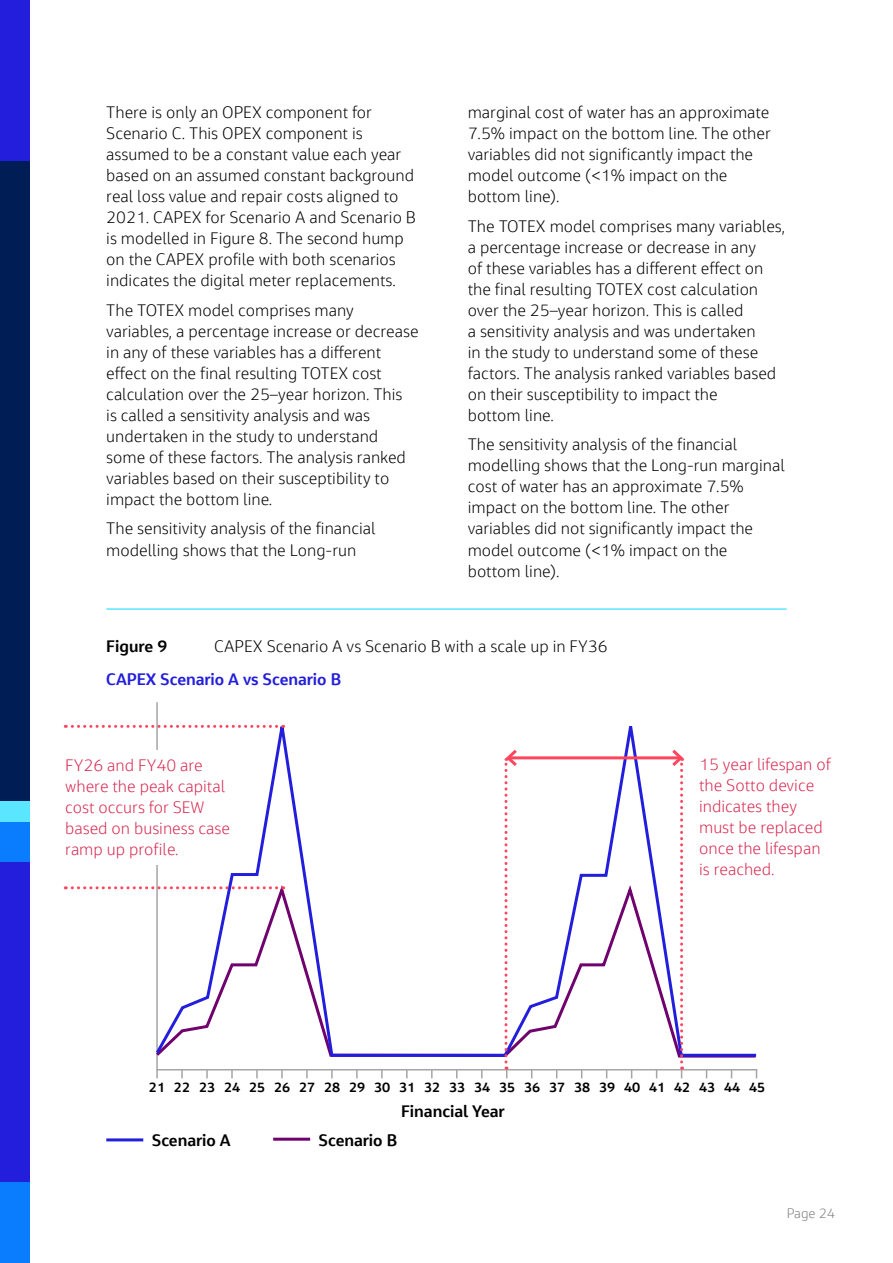
<style>
.page{position:relative;width:893px;height:1263px;background:#fff}
.page>*{position:absolute;margin:0;border:0;box-sizing:border-box;transform-origin:0 0}
.t1{font:300 16.5px/21px "Jacobs Chronos";color:#000}
.t2{font:300 16.5px/21px "Jacobs Chronos";color:#d72850}
.t3{font:700 16.5px "Jacobs Chronos";color:#000}
.t4{font:700 16.5px "Jacobs Chronos";color:#231edc}
.t5{font:700 13.5px "Jacobs Chronos";color:#000}
.t6{font:300 13.5px "Jacobs Chronos";color:#808080}
</style>
<div class="page">
<div style="left:0;top:159px;width:30px;height:643px;background:#001e55"></div>
<div style="left:0;top:860px;width:30px;height:326px;background:#231edc"></div>
<div style="left:0;top:0;width:30px;height:160px;background:#231edc"></div>
<div style="left:0;top:1183px;width:30px;height:80px;background:#0a7dff"></div>
<div style="left:0;top:822px;width:30px;height:40px;background:#0a7dff"></div>
<div style="left:0;top:802px;width:30px;height:20px;background:#5ae6ff"></div>
<hr style="left:106px;top:608px;width:681px;height:2px;background:#5ae6ff">
<svg style="left:156px;top:1071px;width:2px;height:7px"></svg>
<svg style="left:206px;top:1071px;width:2px;height:7px"></svg>
<svg style="left:156px;top:702px;width:602px;height:369px"></svg>
<svg style="left:231px;top:1069px;width:2px;height:9px"></svg>
<svg style="left:181px;top:1069px;width:2px;height:9px"></svg>
<svg style="left:256px;top:1069px;width:2px;height:9px"></svg>
<svg style="left:306px;top:1069px;width:2px;height:9px"></svg>
<svg style="left:331px;top:1069px;width:2px;height:9px"></svg>
<svg style="left:356px;top:1069px;width:2px;height:9px"></svg>
<svg style="left:381px;top:1069px;width:2px;height:9px"></svg>
<svg style="left:406px;top:1069px;width:2px;height:9px"></svg>
<svg style="left:431px;top:1069px;width:2px;height:9px"></svg>
<svg style="left:456px;top:1069px;width:2px;height:9px"></svg>
<svg style="left:281px;top:1069px;width:2px;height:9px"></svg>
<hr style="left:106px;top:1138px;width:37px;height:3px;background:#231edc">
<hr style="left:273px;top:1138px;width:37px;height:3px;background:#6f006e">
<svg style="left:153px;top:707px;width:605px;height:351px"></svg>
<svg style="left:65px;top:725px;width:212px;height:3px"></svg>
<hr style="left:508px;top:756px;width:173px;height:3px;background:#ff465f">
<svg style="left:504px;top:746px;width:16px;height:332px"></svg>
<svg style="left:669px;top:746px;width:16px;height:332px"></svg>
<svg style="left:65px;top:886px;width:212px;height:3px"></svg>
<p class="t1" style="left:106px;top:102px;width:311px">There is only an OPEX component for Scenario C. This OPEX component is assumed to be a constant value each year based on an assumed constant background real loss value and repair costs aligned to 2021. CAPEX for Scenario A and Scenario B is modelled in Figure 8. The second hump on the CAPEX profile with both scenarios indicates the digital meter replacements.</p>
<p class="t1" style="left:106px;top:300px;width:314px">The TOTEX model comprises many variables, a percentage increase or decrease in any of these variables has a different effect on the final resulting TOTEX cost calculation over the 25–year horizon. This<br>is called a sensitivity analysis and was undertaken in the study to understand some of these factors. The analysis ranked variables based on their susceptibility to impact the bottom line.</p>
<p class="t1" style="left:106px;top:518px;width:271px">The sensitivity analysis of the financial modelling shows that the Long-run</p>
<p class="t1" style="left:468px;top:102px;width:304px">marginal cost of water has an approximate 7.5% impact on the bottom line. The other variables did not significantly impact the model outcome (&lt;1% impact on the bottom line).</p>
<p class="t1" style="left:468px;top:215px;width:319px">The TOTEX model comprises many variables, a percentage increase or decrease in any<br>of these variables has a different effect on the final resulting TOTEX cost calculation over the 25–year horizon. This is called<br>a sensitivity analysis and was undertaken<br>in the study to understand some of these factors. The analysis ranked variables based on their susceptibility to impact the<br>bottom line.</p>
<p class="t1" style="left:468px;top:434px;width:319px">The sensitivity analysis of the financial modelling shows that the Long-run marginal cost of water has an approximate 7.5% impact on the bottom line. The other variables did not significantly impact the model outcome (&lt;1% impact on the<br>bottom line).</p>
<p class="t3" style="left:106px;top:636px;width:62px">Figure 9</p>
<p class="t1" style="left:214px;top:636px;width:395px">CAPEX Scenario A vs Scenario B with a scale up in FY36</p>
<p class="t4" style="left:106px;top:669px;width:236px">CAPEX Scenario A vs Scenario B</p>
<p class="t2" style="left:65px;top:755px;width:166px">FY26 and FY40 are where the peak capital cost occurs for SEW based on business case ramp up profile.</p>
<p class="t2" style="left:699px;top:753px;width:133px">15 year lifespan of the Sotto device indicates they must be replaced once the lifespan is reached.</p>
<p class="t5" style="left:149px;top:1078px;width:618px">21 22 23 24 25 26 27 28 29 30 31 32 33 34 35 36 37 38 39 40 41 42 43 44 45</p>
<p class="t3" style="left:401px;top:1101px;width:105px">Financial Year</p>
<p class="t3" style="left:152px;top:1129px;width:80px">Scenario A</p>
<p class="t3" style="left:319px;top:1129px;width:80px">Scenario B</p>
<p class="t6" style="left:787px;top:1206px;width:50px">Page 24</p>
</div>
